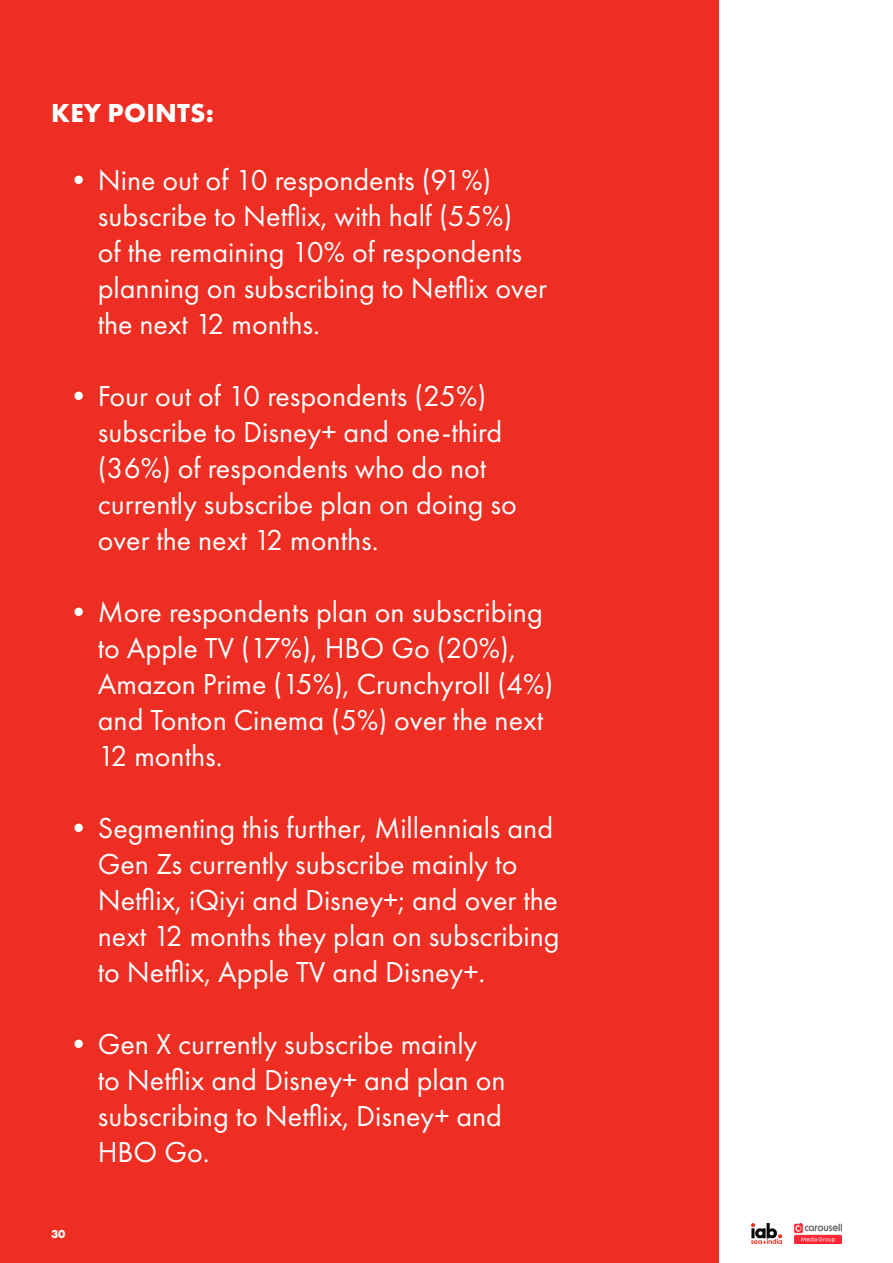
<style>
.page{position:relative;width:893px;height:1263px;background:#fff}
.page>*{position:absolute;margin:0;border:0;box-sizing:border-box;transform-origin:0 0}
.t1{font:30px/36px "Futura PT";color:#fff}
.t2{font:700 27px "Futura PT";letter-spacing:.01em;color:#fff}
.t3{font:700 12px "Futura PT";color:#fff}
</style>
<div class="page">
<img style="left:795px;top:1224px;width:47px;height:19px">
<img style="left:751px;top:1223px;width:30px;height:21px">
<div style="left:0;top:0;width:719px;height:1263px;background:#ee2e22"></div>
<p class="t2" style="left:51px;top:95px;width:164px">KEY POINTS:</p>
<p class="t1" style="left:98px;top:162px;width:451px;text-indent:-34px">•Nine out of 10 respondents (91%) subscribe to Netflix, with half (55%)<br>of the remaining 10% of respondents planning on subscribing to Netflix over the next 12 months.</p>
<p class="t1" style="left:98px;top:378px;width:421px;text-indent:-34px">•Four out of 10 respondents (25%) subscribe to Disney+ and one-third (36%) of respondents who do not currently subscribe plan on doing so over the next 12 months.</p>
<p class="t1" style="left:98px;top:594px;width:457px;text-indent:-34px">•More respondents plan on subscribing to Apple TV (17%), HBO Go (20%),<br>Amazon Prime (15%), Crunchyroll (4%) and Tonton Cinema (5%) over the next<br>12 months.</p>
<p class="t1" style="left:98px;top:810px;width:463px;text-indent:-34px">•Segmenting this further, Millennials and Gen Zs currently subscribe mainly to Netflix, iQiyi and Disney+; and over the next 12 months they plan on subscribing to Netflix, Apple TV and Disney+.</p>
<p class="t1" style="left:98px;top:1026px;width:409px;text-indent:-34px">•Gen X currently subscribe mainly to Netflix and Disney+ and plan on subscribing to Netflix, Disney+ and<br>HBO Go.</p>
<p class="t3" style="left:51px;top:1226px;width:16px">30</p>
</div>
